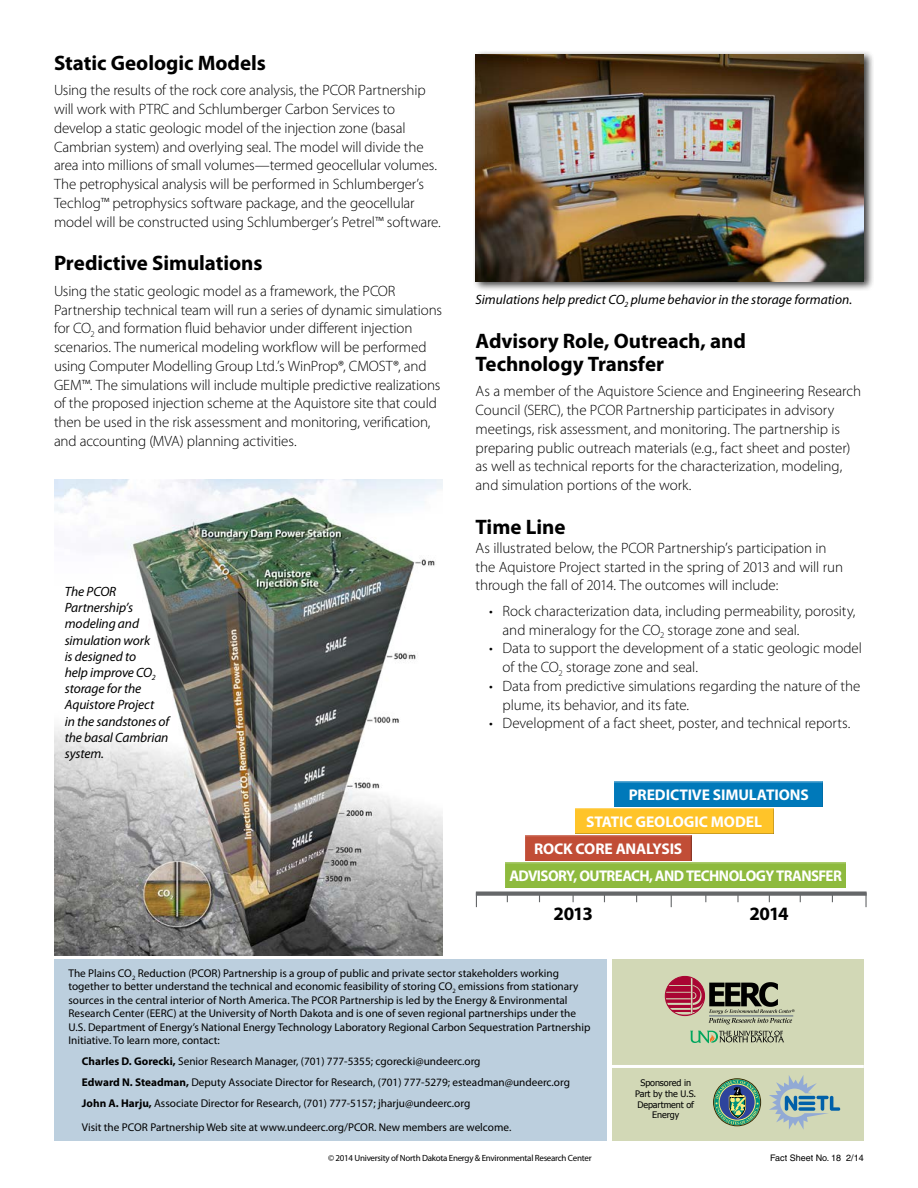
<style>
.page{position:relative;width:918px;height:1188px;background:#fff}
.page>*{position:absolute;margin:0;border:0;box-sizing:border-box;transform-origin:0 0}
.t1{font:700 21px/22.5px "Myriad Pro";letter-spacing:-.005em;color:#000}
.t2{font:700 18.9px "Myriad Pro";letter-spacing:-.055em;color:#000}
.t3{font:700 15.6px "Myriad Pro";letter-spacing:-.02em;color:#fff}
.t4{font:700 15.6px "Myriad Pro";letter-spacing:-.04em;color:#fff;scale:.96 1}
.t5{font:300 15px/18.8px "Myriad Pro";letter-spacing:-.005em;color:#000}
.t6{font:italic 13.5px/16.2px "Myriad Pro";letter-spacing:-.005em;color:#000}
.t7{font:11.25px/13.5px "Myriad Pro";color:#000}
.t8{font:9px "Myriad Pro";letter-spacing:-.03em;color:#000}
.t9{font:9px/10.8px "Tahoma";letter-spacing:-.01em;color:#000;text-align:center}
.t10{font:9px "Helvetica";color:#000}
.s1{font-weight:700}
</style>
<div class="page">
<img style="left:54px;top:480px;width:388px;height:475px">
<svg style="left:737px;top:896px;width:2px;height:6px"></svg>
<svg style="left:865px;top:896px;width:2px;height:11px"></svg>
<div style="left:476px;top:891px;width:391px;height:5px;background:#656769"></div>
<div style="left:524px;top:835px;width:168px;height:26px;background:#d07867"></div>
<div style="left:524px;top:836px;width:168px;height:25px;background:#c14d36"></div>
<div style="left:574px;top:808px;width:200px;height:26px;background:#ffc429"></div>
<div style="left:614px;top:781px;width:210px;height:27px;background:#0079ba"></div>
<div style="left:505px;top:862px;width:341px;height:26px;background:#a9ca6c"></div>
<div style="left:505px;top:863px;width:341px;height:25px;background:#8eba3e"></div>
<div style="left:54px;top:959px;width:553px;height:182px;background:#bccfde"></div>
<div style="left:612px;top:959px;width:252px;height:182px;background:#d2d8b6"></div>
<svg style="left:716px;top:1080px;width:43px;height:47px;background:#668e83"></svg>
<div style="left:713px;top:1079px;width:48px;height:47px;border:1px solid #2b290d;border-radius:50%"></div>
<svg style="left:769px;top:1075px;width:71px;height:54px"></svg>
<hr style="left:798px;top:1096px;width:17px;height:3px;background:#0060a9;border-radius:2px">
<hr style="left:798px;top:1102px;width:17px;height:3px;background:#0060a9;border-radius:2px">
<svg style="left:798px;top:1107px;width:17px;height:4px"></svg>
<svg style="left:665px;top:976px;width:130px;height:48px"></svg>
<hr style="left:709px;top:1016px;width:84px;height:1px;background:#57637d">
<svg style="left:690px;top:1031px;width:94px;height:12px"></svg>
<hr style="left:612px;top:1065px;width:252px;height:3px;background:#fff">
<div style="left:472px;top:50px;width:402px;height:242px;background:#000;opacity:.75"></div>
<img style="left:476px;top:54px;width:388px;height:228px">
<h1 class="t1" style="left:54px;top:51px;width:213px">Static Geologic Models</h1>
<p class="t5" style="left:54px;top:81px;width:388px">Using the results of the rock core analysis, the PCOR Partnership will work with PTRC and Schlumberger Carbon Services to develop a static geologic model of the injection zone (basal Cambrian system) and overlying seal. The model will divide the area into millions of small volumes—termed geocellular volumes.<br>The petrophysical analysis will be performed in Schlumberger’s Techlog™ petrophysics software package, and the geocellular model will be constructed using Schlumberger’s Petrel™ software.</p>
<h1 class="t1" style="left:54px;top:251px;width:210px">Predictive Simulations</h1>
<p class="t5" style="left:54px;top:281px;width:390px">Using the static geologic model as a framework, the PCOR Partnership technical team will run a series of dynamic simulations for CO<sub>2</sub> and formation fluid behavior under different injection scenarios. The numerical modeling workflow will be performed using Computer Modelling Group Ltd.’s WinProp®, CMOST®, and GEM™. The simulations will include multiple predictive realizations of the proposed injection scheme at the Aquistore site that could then be used in the risk assessment and monitoring, verification, and accounting (MVA) planning activities.</p>
<p class="t6" style="left:476px;top:291px;width:378px">Simulations help predict CO<sub>2</sub> plume behavior in the storage formation.</p>
<h1 class="t1" style="left:476px;top:329px;width:272px">Advisory Role, Outreach, and<br>Technology Transfer</h1>
<p class="t5" style="left:476px;top:382px;width:387px">As a member of the Aquistore Science and Engineering Research Council (SERC), the PCOR Partnership participates in advisory meetings, risk assessment, and monitoring. The partnership is preparing public outreach materials (e.g., fact sheet and poster) as well as technical reports for the characterization, modeling, and simulation portions of the work.</p>
<h1 class="t1" style="left:476px;top:515px;width:92px">Time Line</h1>
<p class="t5" style="left:476px;top:538px;width:369px">As illustrated below, the PCOR Partnership’s participation in the Aquistore Project started in the spring of 2013 and will run through the fall of 2014. The outcomes will include:</p>
<p class="t5" style="left:503px;top:601px;width:354px;text-indent:-14px">• Rock characterization data, including permeability, porosity, and mineralogy for the CO<sub>2</sub> storage zone and seal.</p>
<p class="t5" style="left:503px;top:639px;width:361px;text-indent:-14px">• Data to support the development of a static geologic model of the CO<sub>2</sub> storage zone and seal.</p>
<p class="t5" style="left:503px;top:676px;width:359px;text-indent:-14px">• Data from predictive simulations regarding the nature of the plume, its behavior, and its fate.</p>
<p class="t5" style="left:489px;top:714px;width:363px">• Development of a fact sheet, poster, and technical reports.</p>
<p class="t6" style="left:65px;top:583px;width:106px">The PCOR<br>Partnership’s modeling and simulation work<br>is designed to<br>help improve CO<sub>2 </sub>storage for the<br>Aquistore Project<br>in the sandstones of the basal Cambrian system.</p>
<p class="t3" style="left:629px;top:784px;width:181px">PREDICTIVE SIMULATIONS</p>
<p class="t3" style="left:586px;top:812px;width:177px">STATIC GEOLOGIC MODEL</p>
<p class="t3" style="left:534px;top:839px;width:150px">ROCK CORE ANALYSIS</p>
<p class="t4" style="left:509px;top:866px;width:348px">ADVISORY, OUTREACH, AND TECHNOLOGY TRANSFER</p>
<p class="t2" style="left:554px;top:902px;width:41px">2013</p>
<p class="t2" style="left:749px;top:902px;width:41px">2014</p>
<p class="t7" style="left:68px;top:966px;width:524px">The Plains CO<sub>2</sub> Reduction (PCOR) Partnership is a group of public and private sector stakeholders working together to better understand the technical and economic feasibility of storing CO<sub>2</sub> emissions from stationary sources in the central interior of North America. The PCOR Partnership is led by the Energy &amp; Environmental Research Center (EERC) at the University of North Dakota and is one of seven regional partnerships under the U.S. Department of Energy’s National Energy Technology Laboratory Regional Carbon Sequestration Partnership Initiative. To learn more, contact:</p>
<p class="t7" style="left:82px;top:1050px;width:489px;line-height:21px"><span class="s1">Charles D. Gorecki,</span> Senior Research Manager, (701) 777-5355; cgorecki@undeerc.org<br><span class="s1">Edward N. Steadman,</span> Deputy Associate Director for Research, (701) 777-5279; esteadman@undeerc.org<br><span class="s1">John A. Harju,</span> Associate Director for Research, (701) 777-5157; jharju@undeerc.org</p>
<p class="t7" style="left:82px;top:1120px;width:431px">Visit the PCOR Partnership Web site at www.undeerc.org/PCOR. New members are welcome.</p>
<p class="t8" style="left:328px;top:1152px;width:265px">© 2014 University of North Dakota Energy &amp; Environmental Research Center</p>
<p class="t9" style="left:635px;top:1077px;width:63px">Sponsored in<br>Part by the U.S.<br>Department of<br>Energy</p>
<p class="t10" style="left:770px;top:1152px;width:95px">Fact Sheet No. 18 2/14</p>
</div>
